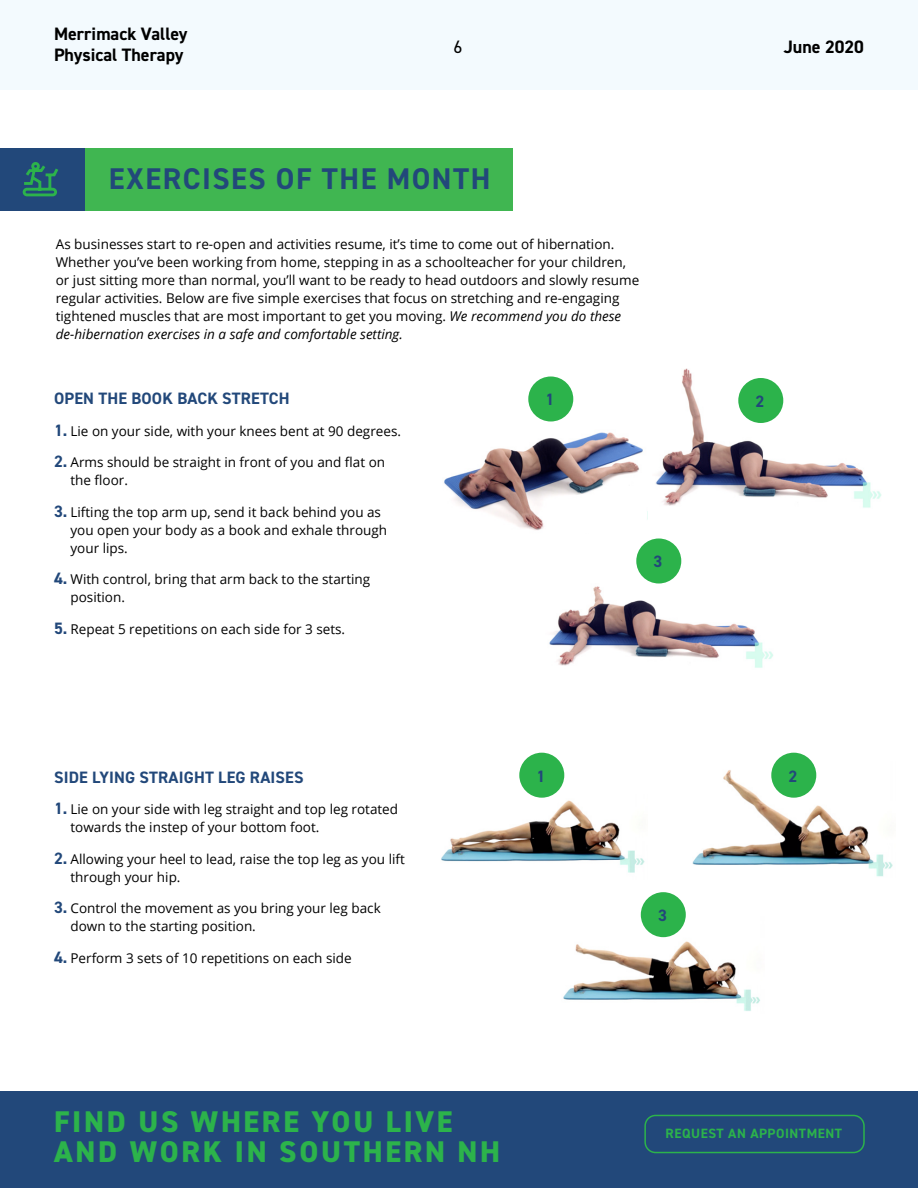
<style>
.page{position:relative;width:918px;height:1188px;background:#fff}
.page>*{position:absolute;margin:0;border:0;box-sizing:border-box;transform-origin:0 0}
.t1{font:800 30px/30px "DIN2014";letter-spacing:.09em;color:#2cb34b}
.Title_2{font:700 30px "DIN2014";letter-spacing:.05em;color:#22487a}
.t2{font:700 18px/21.6px "DIN2014";color:#000}
.t3{font:18px "DIN2014";color:#000}
.Body{font:700 16.5px "DIN2014";letter-spacing:.01em;color:#22487a}
.Body-2{font:13.5px/18px "Open Sans";color:#000}
.t4{font:700 13.5px "DIN2014";letter-spacing:.04em;color:#2cb34b}
.s1{font-style:italic}
.s2{font-family:"DIN2014";font-weight:700;font-size:16.5px;color:#22487a}
</style>
<div class="page">
<div style="left:0;top:0;width:918px;height:90px;background:#f3fafe"></div>
<div style="left:0;top:1091px;width:918px;height:97px;background:#22487a"></div>
<div style="left:644px;top:1115px;width:221px;height:38px;border:2px solid #2cb34b;border-radius:10px"></div>
<img style="left:441px;top:795px;width:204px;height:78px">
<img style="left:692px;top:761px;width:201px;height:116px">
<img style="left:563px;top:916px;width:197px;height:95px">
<img style="left:444px;top:400px;width:204px;height:130px">
<img style="left:655px;top:368px;width:227px;height:140px">
<img style="left:549px;top:558px;width:224px;height:110px">
<div style="left:528px;top:376px;width:45px;height:46px;background:#2cb34b;border-radius:50%"></div>
<div style="left:738px;top:378px;width:45px;height:45px;background:#2cb34b;border-radius:50%"></div>
<div style="left:636px;top:538px;width:45px;height:46px;background:#2cb34b;border-radius:50%"></div>
<div style="left:519px;top:753px;width:45px;height:45px;background:#2cb34b;border-radius:50%"></div>
<div style="left:771px;top:753px;width:45px;height:45px;background:#2cb34b;border-radius:50%"></div>
<div style="left:641px;top:892px;width:45px;height:45px;background:#2cb34b;border-radius:50%"></div>
<div style="left:0;top:148px;width:88px;height:63px;background:#22487a"></div>
<div style="left:85px;top:148px;width:428px;height:63px;background:#40b651"></div>
<svg style="left:22px;top:162px;width:36px;height:35px"></svg>
<h2 class="t2" style="left:54px;top:22px;width:135px">Merrimack Valley<br>Physical Therapy</h2>
<h2 class="t3" style="left:454px;top:36px;width:10px">6</h2>
<h2 class="t2" style="left:784px;top:36px;width:82px">June 2020</h2>
<p class="Title_2" style="left:109px;top:159px;width:383px">EXERCISES OF THE MONTH</p>
<p class="Body-2" style="left:56px;top:235px;width:585px">As businesses start to re-open and activities resume, it’s time to come out of hibernation.<br>Whether you’ve been working from home, stepping in as a schoolteacher for your children, or just sitting more than normal, you’ll want to be ready to head outdoors and slowly resume regular activities. Below are five simple exercises that focus on stretching and re-engaging tightened muscles that are most important to get you moving. <span class="s1">We recommend you do these de-hibernation exercises in a safe and comfortable setting.</span></p>
<p class="Body" style="left:54px;top:388px;width:237px">OPEN THE BOOK BACK STRETCH</p>
<p class="Body-2" style="left:54px;top:422px;width:349px"><span class="s2">1.</span> Lie on your side, with your knees bent at 90 degrees.</p>
<p class="Body-2" style="left:70px;top:453px;width:316px;text-indent:-16px"><span class="s2">2.</span> Arms should be straight in front of you and flat on the floor.</p>
<p class="Body-2" style="left:70px;top:503px;width:318px;text-indent:-16px"><span class="s2">3.</span> Lifting the top arm up, send it back behind you as you open your body as a book and exhale through your lips.</p>
<p class="Body-2" style="left:70px;top:570px;width:301px;text-indent:-16px"><span class="s2">4.</span> With control, bring that arm back to the starting position.</p>
<p class="Body-2" style="left:54px;top:620px;width:293px"><span class="s2">5.</span> Repeat 5 repetitions on each side for 3 sets.</p>
<p class="Body" style="left:54px;top:766px;width:251px">SIDE LYING STRAIGHT LEG RAISES</p>
<p class="Body-2" style="left:70px;top:800px;width:329px;text-indent:-16px"><span class="s2">1.</span> Lie on your side with leg straight and top leg rotated towards the instep of your bottom foot.</p>
<p class="Body-2" style="left:70px;top:850px;width:336px;text-indent:-16px"><span class="s2">2.</span> Allowing your heel to lead, raise the top leg as you lift through your hip.</p>
<p class="Body-2" style="left:70px;top:899px;width:312px;text-indent:-16px"><span class="s2">3.</span> Control the movement as you bring your leg back down to the starting position.</p>
<p class="Body-2" style="left:54px;top:949px;width:299px"><span class="s2">4.</span> Perform 3 sets of 10 repetitions on each side</p>
<p class="Body" style="left:546px;top:389px;width:10px">1</p>
<p class="Body" style="left:756px;top:390px;width:10px">2</p>
<p class="Body" style="left:654px;top:551px;width:10px">3</p>
<p class="Body" style="left:537px;top:765px;width:10px">1</p>
<p class="Body" style="left:789px;top:765px;width:10px">2</p>
<p class="Body" style="left:658px;top:904px;width:10px">3</p>
<h1 class="t1" style="left:54px;top:1107px;width:448px">FIND US WHERE YOU LIVE<br>AND WORK IN SOUTHERN NH</h1>
<p class="t4" style="left:666px;top:1124px;width:178px">REQUEST AN APPOINTMENT</p>
</div>
